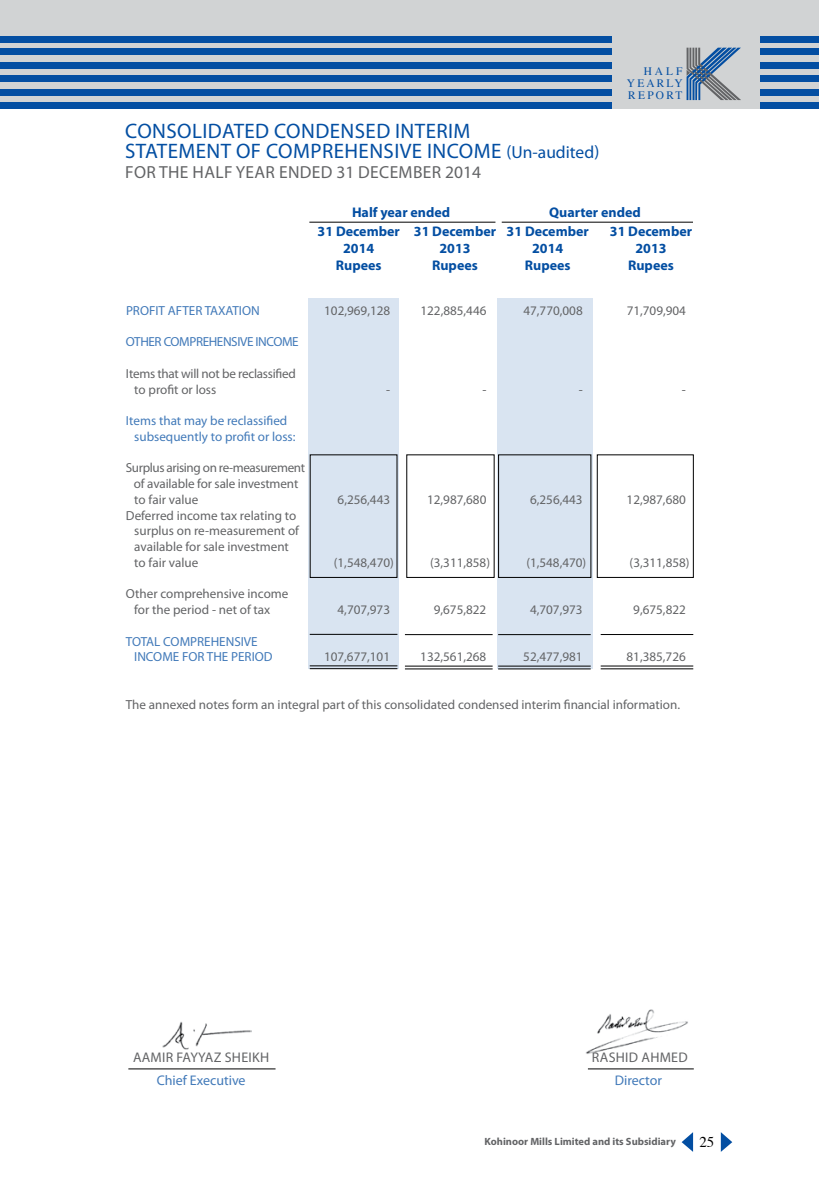
<style>
.page{position:relative;width:819px;height:1197px;background:#fff}
.page>*{position:absolute;margin:0;border:0;box-sizing:border-box;transform-origin:0 0}
.t1{font:21px/19.9px "Myriad Pro";letter-spacing:.02em;color:#034ea2}
.t2{font:17.5px "Myriad Pro";letter-spacing:.02em;color:#636466}
.t3{font:14.88px "Times";color:#000}
.t4{font:700 14px/19.2px "Myriad Pro";color:#034ea2}
.t5{font:14px "Myriad Pro";letter-spacing:.02em;color:#636466}
.t6{font:14px "Myriad Pro";color:#427ab9}
.t7{font:13.12px/15.8px "Myriad Pro";color:#636466}
.t8{font:13.12px/15.8px "Myriad Pro";letter-spacing:-.02em;color:#636466}
.t9{font:13.12px/15.8px "Myriad Pro";color:#427ab9}
.t10{font:13.12px "Myriad Pro";letter-spacing:-.03em;color:#427ab9}
.t11{font:11.38px/12.2px "Times";letter-spacing:.2em;color:#034ea2;text-align:justify}
.t12{font:700 10.5px "Myriad Pro";color:#636466}
.s1{font-size:17.5px}
</style>
<div class="page">
<div style="left:0;top:0;width:819px;height:109px;background:#d1d3d4"></div>
<div style="left:0;top:36px;width:611px;height:6px;background:#034ea2"></div>
<div style="left:0;top:49px;width:611px;height:6px;background:#034ea2"></div>
<div style="left:0;top:62px;width:611px;height:7px;background:#034ea2"></div>
<div style="left:0;top:75px;width:611px;height:7px;background:#034ea2"></div>
<div style="left:0;top:89px;width:611px;height:7px;background:#034ea2"></div>
<div style="left:0;top:102px;width:611px;height:7px;background:#034ea2"></div>
<div style="left:760px;top:36px;width:59px;height:6px;background:#034ea2"></div>
<div style="left:760px;top:49px;width:59px;height:6px;background:#034ea2"></div>
<div style="left:760px;top:62px;width:59px;height:7px;background:#034ea2"></div>
<div style="left:760px;top:75px;width:59px;height:7px;background:#034ea2"></div>
<div style="left:760px;top:89px;width:59px;height:7px;background:#034ea2"></div>
<div style="left:760px;top:102px;width:59px;height:7px;background:#034ea2"></div>
<svg style="left:687px;top:48px;width:54px;height:52px"></svg>
<svg style="left:721px;top:1132px;width:11px;height:20px"></svg>
<svg style="left:682px;top:1132px;width:11px;height:20px"></svg>
<div style="left:497px;top:298px;width:95px;height:371px;background:#d9e4f1"></div>
<div style="left:308px;top:298px;width:91px;height:371px;background:#d9e4f1"></div>
<div style="left:597px;top:454px;width:97px;height:124px;border:1px solid #000"></div>
<div style="left:498px;top:454px;width:93px;height:124px;border:1px solid #000"></div>
<hr style="left:309px;top:222px;width:186px;height:1px;background:#000">
<hr style="left:502px;top:222px;width:191px;height:1px;background:#000">
<hr style="left:601px;top:634px;width:92px;height:1px;background:#000">
<hr style="left:498px;top:634px;width:93px;height:1px;background:#000">
<hr style="left:405px;top:634px;width:88px;height:1px;background:#000">
<hr style="left:310px;top:634px;width:87px;height:1px;background:#000">
<hr style="left:601px;top:666px;width:92px;height:1px;background:#000">
<hr style="left:498px;top:666px;width:93px;height:1px;background:#000">
<hr style="left:405px;top:666px;width:88px;height:1px;background:#000">
<hr style="left:310px;top:665px;width:87px;height:1px;background:#000">
<hr style="left:601px;top:668px;width:92px;height:1px;background:#000">
<hr style="left:498px;top:668px;width:93px;height:1px;background:#000">
<hr style="left:405px;top:668px;width:88px;height:1px;background:#000">
<hr style="left:310px;top:668px;width:87px;height:1px;background:#000">
<hr style="left:588px;top:1069px;width:106px;height:1px;background:#000">
<hr style="left:128px;top:1069px;width:148px;height:1px;background:#000">
<img style="left:162px;top:1021px;width:89px;height:28px">
<img style="left:586px;top:1009px;width:102px;height:45px">
<p class="t11" style="left:627px;top:64px;width:57px;text-indent:17px">HALF YEARLY REPORT</p>
<h1 class="t1" style="left:125px;top:121px;width:476px">CONSOLIDATED CONDENSED INTERIM<br>STATEMENT OF COMPREHENSIVE INCOME <span class="s1">(</span><span class="s1">U</span><span class="s1">n-audited)</span></h1>
<h2 class="t2" style="left:125px;top:161px;width:78px">FOR THE half</h2>
<h2 class="t2" style="left:236px;top:161px;width:11px">year</h2>
<h2 class="t2" style="left:279px;top:161px;width:103px">ENDED 31 December</h2>
<h2 class="t2" style="left:445px;top:161px;width:37px">2014</h2>
<p class="t4" style="left:352px;top:202px;width:100px">Half year ended</p>
<p class="t4" style="left:318px;top:202px;width:325px;text-indent:232px">Quarter ended<br>31 December 31 December 31 December</p>
<p class="t4" style="left:610px;top:222px;width:84px">31 December</p>
<p class="t4" style="left:343px;top:238px;width:33px">2014</p>
<p class="t4" style="left:439px;top:238px;width:33px">2013</p>
<p class="t4" style="left:532px;top:238px;width:33px">2014</p>
<p class="t4" style="left:635px;top:238px;width:33px">2013</p>
<p class="t4" style="left:336px;top:255px;width:47px">Rupees</p>
<p class="t4" style="left:432px;top:255px;width:47px">Rupees</p>
<p class="t4" style="left:525px;top:255px;width:47px">Rupees</p>
<p class="t4" style="left:628px;top:255px;width:47px">Rupees</p>
<p class="t9" style="left:126px;top:302px;width:135px">PROFIT AFTER TAXATION</p>
<p class="t7" style="left:324px;top:302px;width:68px">102,969,128</p>
<p class="t7" style="left:420px;top:302px;width:68px">122,885,446</p>
<p class="t7" style="left:523px;top:302px;width:61px">47,770,008</p>
<p class="t7" style="left:627px;top:302px;width:61px">71,709,904</p>
<p class="t10" style="left:126px;top:334px;width:174px">OTHER COMPREHENSIVE INCOME</p>
<p class="t8" style="left:134px;top:365px;width:163px;text-indent:-8px">Items that will not be reclassified to profit or loss</p>
<p class="t7" style="left:386px;top:381px;width:6px">-</p>
<p class="t7" style="left:482px;top:381px;width:6px">-</p>
<p class="t7" style="left:579px;top:381px;width:6px">-</p>
<p class="t7" style="left:682px;top:381px;width:6px">-</p>
<p class="t9" style="left:134px;top:413px;width:163px;text-indent:-8px">Items that may be reclassified subsequently to profit or loss:</p>
<p class="t8" style="left:134px;top:460px;width:173px;text-indent:-8px">Surplus arising on re-measurement of available for sale investment to fair value</p>
<p class="t7" style="left:134px;top:507px;width:166px;text-indent:-8px">Deferred income tax relating to surplus on re-measurement of available for sale investment to fair value</p>
<p class="t7" style="left:134px;top:586px;width:156px;text-indent:-8px">Other comprehensive income for the period - net of tax</p>
<p class="t7" style="left:338px;top:491px;width:54px">6,256,443</p>
<p class="t7" style="left:427px;top:491px;width:61px">12,987,680</p>
<p class="t7" style="left:530px;top:491px;width:54px">6,256,443</p>
<p class="t7" style="left:627px;top:491px;width:61px">12,987,680</p>
<p class="t7" style="left:334px;top:554px;width:62px">(1,548,470)</p>
<p class="t7" style="left:430px;top:554px;width:62px">(3,311,858)</p>
<p class="t7" style="left:526px;top:554px;width:62px">(1,548,470)</p>
<p class="t7" style="left:630px;top:554px;width:62px">(3,311,858)</p>
<p class="t7" style="left:338px;top:602px;width:54px">4,707,973</p>
<p class="t7" style="left:434px;top:602px;width:54px">9,675,822</p>
<p class="t7" style="left:530px;top:602px;width:54px">4,707,973</p>
<p class="t7" style="left:633px;top:602px;width:54px">9,675,822</p>
<p class="t9" style="left:134px;top:633px;width:140px;text-indent:-8px">TOTAL COMPREHENSIVE<br>INCOME FOR THE PERIOD</p>
<p class="t7" style="left:324px;top:649px;width:68px">107,677,101</p>
<p class="t7" style="left:420px;top:649px;width:68px">132,561,268</p>
<p class="t7" style="left:523px;top:649px;width:61px">52,477,981</p>
<p class="t7" style="left:627px;top:649px;width:61px">81,385,726</p>
<p class="t7" style="left:126px;top:696px;width:556px">The annexed notes form an integral part of this consolidated condensed interim financial information.</p>
<p class="t5" style="left:133px;top:1048px;width:138px">AAMIR FAYYAZ SHEIKH</p>
<p class="t5" style="left:592px;top:1048px;width:17px">Rashid</p>
<p class="t5" style="left:642px;top:1048px;width:11px">ahmed</p>
<p class="t6" style="left:157px;top:1071px;width:90px">Chief Executive</p>
<p class="t6" style="left:615px;top:1071px;width:49px">Director</p>
<p class="t12" style="left:485px;top:1135px;width:193px">Kohinoor Mills Limited and its Subsidiary</p>
<p class="t3" style="left:699px;top:1129px;width:16px">25</p>
</div>
